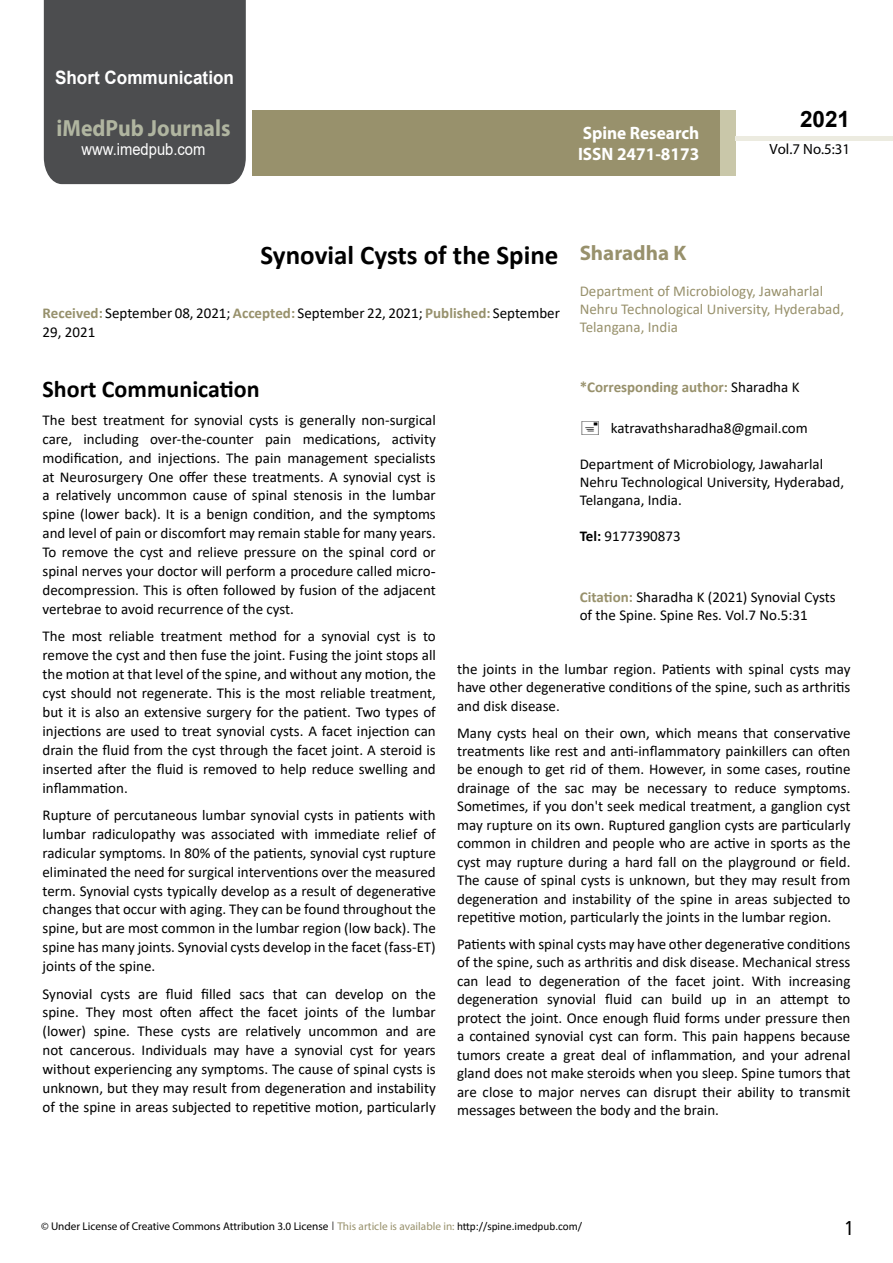
<style>
.page{position:relative;width:893px;height:1263px;background:#fff}
.page>*{position:absolute;margin:0;border:0;box-sizing:border-box;transform-origin:0 0}
.t1{font:700 27px "Calibri";color:#000}
.t2{font:25.5px "Tunga";color:#000}
.t3{font:700 24px "Calibri";color:#000}
.t4{font:700 23.4px "Myriad Pro";color:#b0b5a0;scale:.93 1}
.t5{font:700 22.5px "Arial";color:#000}
.t6{font:700 21px "Myriad Pro";color:#98916c}
.t7{font:700 18.45px "Arial";color:#fff;scale:.93 1}
.t8{font:700 18px/21.6px "Myriad Pro";color:#fff;scale:.96 1}
.t9{font:16.5px "Arial";color:#fff;scale:.89 1}
.t10{font:15px/18.9px "Calibri";color:#000;text-align:justify}
.t11{font:15px/18px "Calibri";color:#98916c}
.t12{font:700 15px "Calibri";color:#98916c}
.t13{font:14.85px "Myriad Pro";color:#000}
.t14{font:11.25px "Myriad Pro";color:#000}
.s1{font-weight:700;color:#96906c}
.s2{font-weight:700;color:#98916c}
.s3{font-family:"Times New Roman"}
.s4{font-weight:400;color:#000}
.s5{font-weight:700}
.s6{font-family:"Tunga"}
.s7{color:#98916c}
.s8{font-family:"Calibri"}
</style>
<div class="page">
<div style="left:44px;top:0;width:202px;height:184px;background:#4c4d4f"></div>
<div style="left:252px;top:110px;width:469px;height:66px;background:#98916c"></div>
<div style="left:720px;top:110px;width:16px;height:66px;background:#c9c7a9"></div>
<hr style="left:736px;top:137px;width:157px;height:4px;background:#ecebe0">
<p class="t7" style="left:55px;top:64px;width:194px">Short Communication</p>
<h3 class="t4" style="left:57px;top:113px;width:188px">iMedPub Journals</h3>
<p class="t9" style="left:82px;top:138px;width:141px">www.imedpub.com</p>
<p class="t8" style="left:578px;top:121px;width:128px">Spine Research<br>ISSN 2471-8173</p>
<h3 class="t5" style="left:800px;top:104px;width:52px">2021</h3>
<p class="t13" style="left:769px;top:140px;width:82px">Vol.7 No.5:31</p>
<h1 class="t1" style="left:261px;top:236px;width:299px">Synovial Cysts of the Spine</h1>
<p class="t10" style="left:43px;top:303px;width:519px"><span class="s1">Received:</span> September 08, 2021; <span class="s2">Accepted</span><span class="s1">:</span> September 22, 2021; <span class="s1">Published:</span> September<br>29, 2021</p>
<h3 class="t6" style="left:580px;top:239px;width:108px">Sharadha K</h3>
<p class="t11" style="left:580px;top:282px;width:266px">Department of Microbiology, Jawaharlal<br>Nehru Technological University, Hyderabad,<br>Telangana, India</p>
<h3 class="t3" style="left:43px;top:372px;width:219px">Short Communication</h3>
<p class="t10" style="left:43px;top:410px;width:395px">The best treatment for synovial cysts is generally non-surgical care, including over-the-counter pain medications, activity modification, and injections. The pain management specialists at Neurosurgery One offer these treatments<span class="s3">.</span> A synovial cyst is a relatively uncommon cause of spinal stenosis in the lumbar spine (lower back). It is a benign condition, and the symptoms and level of pain or discomfort may remain stable for many years.<br>To remove the cyst and relieve pressure on the spinal cord or spinal nerves your doctor will perform a procedure called micro&shy;decompression. This is often followed by fusion of the adjacent vertebrae to avoid recurrence of the cyst.</p>
<p class="t10" style="left:43px;top:626px;width:395px">The most reliable treatment method for a synovial cyst is to remove the cyst and then fuse the joint. Fusing the joint stops all the motion at that level of the spine, and without any motion, the cyst should not regenerate. This is the most reliable treatment, but it is also an extensive surgery for the patient. Two types of injections are used to treat synovial cysts. A facet injection can drain the fluid from the cyst through the facet joint. A steroid is inserted after the fluid is removed to help reduce swelling and inflammation.</p>
<p class="t10" style="left:43px;top:805px;width:395px">Rupture of percutaneous lumbar synovial cysts in patients with lumbar radiculopathy was associated with immediate relief of radicular symptoms. In 80% of the patients, synovial cyst rupture eliminated the need for surgical interventions over the measured term. Synovial cysts typically develop as a result of degenerative changes that occur with aging. They can be found throughout the spine, but are most common in the lumbar region (low back). The spine has many joints. Synovial cysts develop in the facet (fass-ET) joints of the spine.</p>
<p class="t10" style="left:43px;top:984px;width:395px">Synovial cysts are fluid filled sacs that can develop on the spine. They most often affect the facet joints of the lumbar (lower) spine. These cysts are relatively uncommon and are not cancerous. Individuals may have a synovial cyst for years without experiencing any symptoms. The cause of spinal cysts is unknown, but they may result from degeneration and instability of the spine in areas subjected to repetitive motion, particularly</p>
<p class="t12" style="left:580px;top:377px;width:221px">*Corresponding author: <span class="s4">Sharadha K</span></p>
<p class="t10" style="left:611px;top:418px;width:199px">katravathsharadha8@gmail.com</p>
<p class="t10" style="left:580px;top:454px;width:266px;line-height:18px;text-align:left">Department of Microbiology, Jawaharlal<br>Nehru Technological University, Hyderabad,<br>Telangana, India.</p>
<p class="t10" style="left:580px;top:526px;width:102px"><span class="s5">Tel:</span> 9177390873</p>
<p class="t10" style="left:580px;top:587px;width:257px;line-height:18px"><span class="s2">Citation:</span> Sharadha K (2021) Synovial Cysts of the Spine. Spine Res. Vol.7 No.5:31</p>
<p class="t10" style="left:457px;top:659px;width:395px;line-height:18.5px">the joints in the lumbar region. Patients with spinal cysts may have other degenerative conditions of the spine, such as arthritis and disk disease.</p>
<p class="t10" style="left:457px;top:723px;width:395px;line-height:18.5px">Many cysts heal on their own, which means that conservative treatments like rest and anti-inflammatory painkillers can often be enough to get rid of them. However, in some cases, routine drainage of the sac may be necessary to reduce symptoms<span class="s3">.<br></span>Sometimes, if you don't seek medical treatment, a ganglion cyst may rupture on its own. Ruptured ganglion cysts are particularly common in children and people who are active in sports as the cyst may rupture during a hard fall on the playground or field.<br>The cause of spinal cysts is unknown, but they may result from degeneration and instability of the spine in areas subjected to repetitive motion, particularly the joints in the lumbar region.</p>
<p class="t10" style="left:457px;top:934px;width:395px;line-height:18.5px">Patients with spinal cysts may have other degenerative conditions of the spine, such as arthritis and disk disease. Mechanical stress can lead to degeneration of the facet joint. With increasing degeneration synovial fluid can build up in an attempt to protect the joint. Once enough fluid forms under pressure then a contained synovial cyst can form. This pain happens because tumors create a great deal of inflammation, and your adrenal gland does not make steroids when you sleep. Spine tumors that are close to major nerves can disrupt their ability to transmit messages between the body and the brain.</p>
<p class="t14" style="left:41px;top:1219px;width:543px">© Under License of Creative Commons Attribution 3.0 License <span class="s6">|</span> <span class="s7">This article is available in:</span> <span class="s8">http://spine.imedpub.com/</span></p>
<h2 class="t2" style="left:845px;top:1211px;width:9px">1</h2>
</div>
